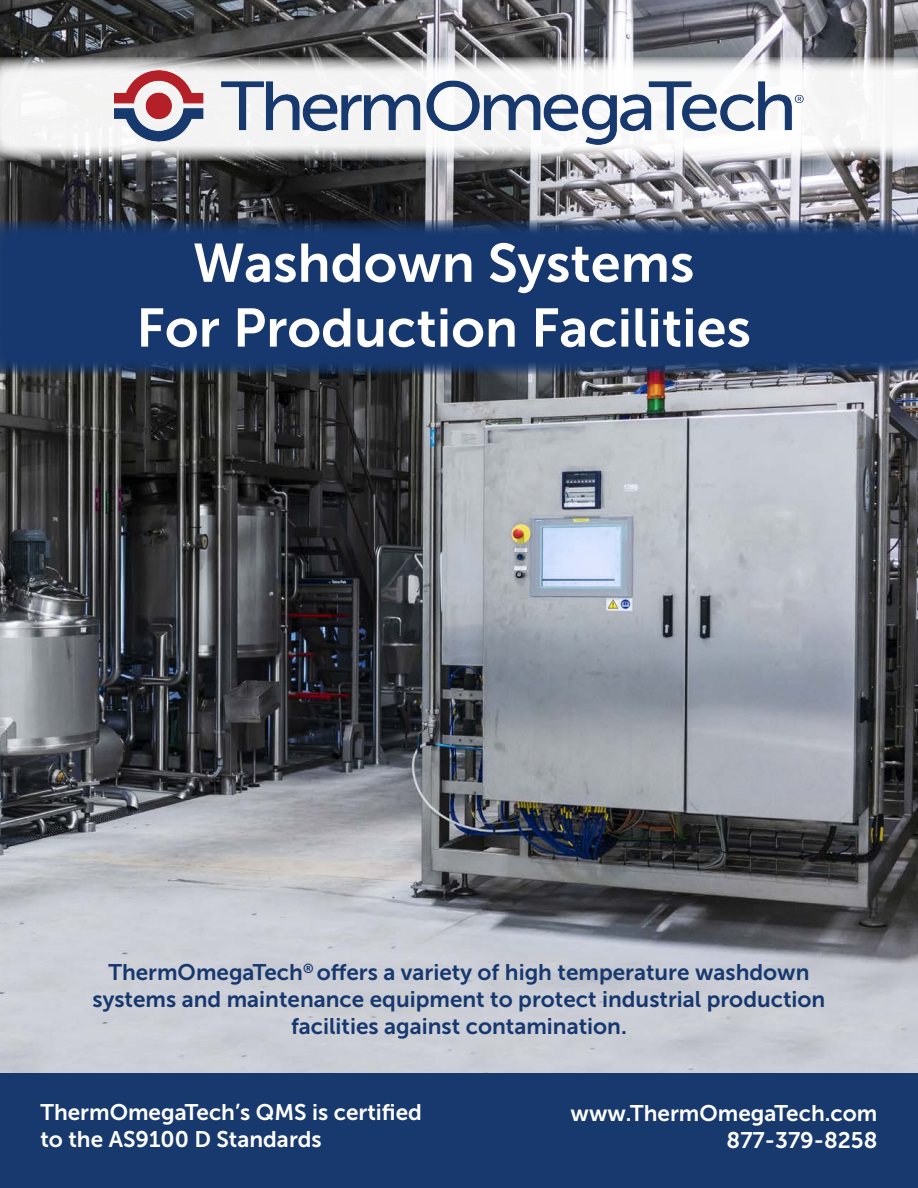
<style>
.page{position:relative;width:918px;height:1188px;background:#fff}
.page>*{position:absolute;margin:0;border:0;box-sizing:border-box;transform-origin:0 0}
.t1{font:54px/64.8px "Museo Sans 700";color:#fff;text-align:center}
.t2{font:22.5px/27px "Museo Sans 700";color:#17386e;text-align:center}
.t3{font:22.5px/27px "Museo Sans 700";color:#fff}
</style>
<div class="page">
<img style="left:0;top:0;width:918px;height:1074px">
<div style="left:0;top:1074px;width:918px;height:114px;background:#18396e"></div>
<svg style="left:0;top:57px;width:918px;height:104px"></svg>
<img style="left:115px;top:71px;width:688px;height:74px">
<div style="left:0;top:220px;width:918px;height:154px;background:#17386e"></div>
<p class="t1" style="left:136px;top:231px;width:616px">Washdown Systems<br>For Production Facilities</p>
<p class="t2" style="left:93px;top:959px;width:734px">ThermOmegaTech<sup>®</sup> offers a variety of high temperature washdown systems and maintenance equipment to protect industrial production facilities against contamination.</p>
<p class="t3" style="left:40px;top:1099px;width:383px">ThermOmegaTech’s QMS is certified to the AS9100 D Standards</p>
<p class="t3" style="left:571px;top:1100px;width:308px;text-align:right">www.ThermOmegaTech.com<br>877-379-8258</p>
</div>
